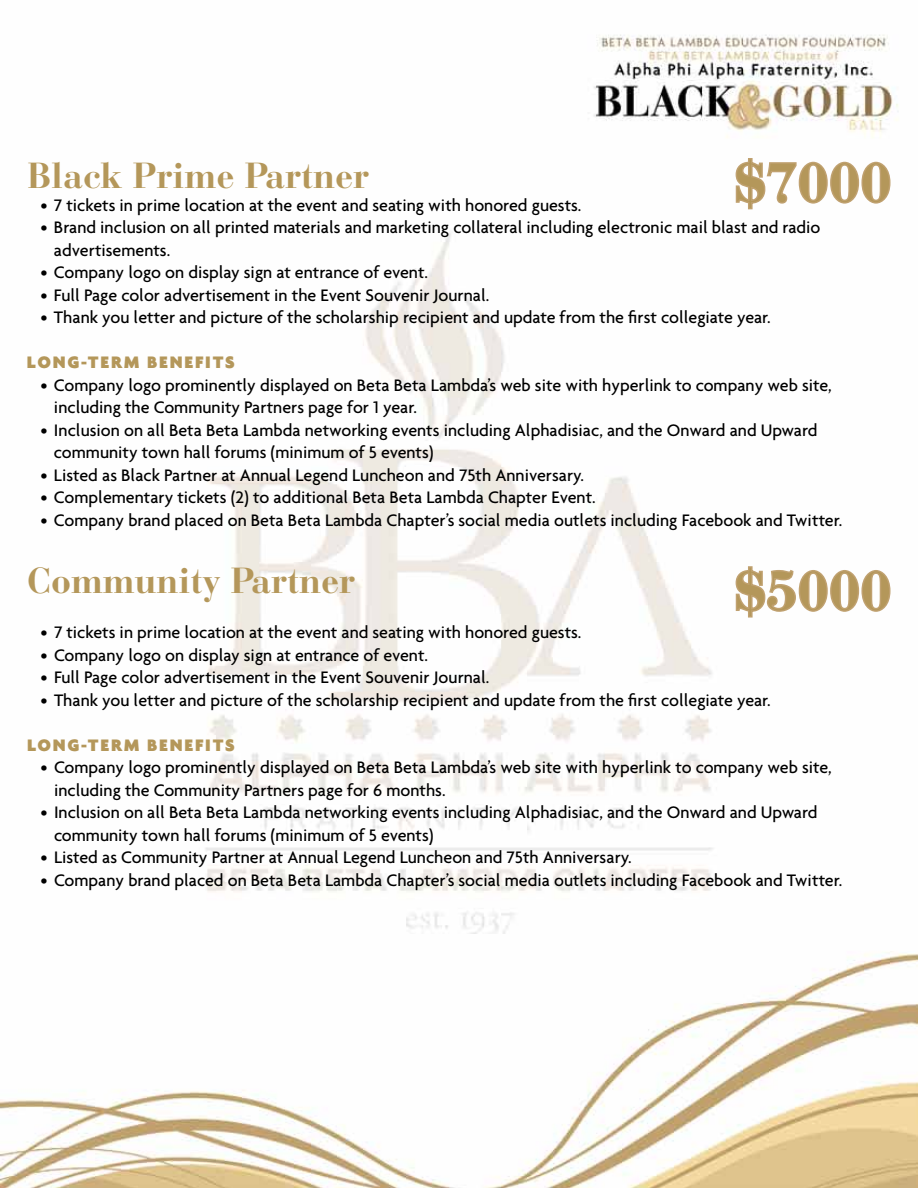
<style>
.page{position:relative;width:918px;height:1188px;background:#fff}
.page>*{position:absolute;margin:0;border:0;box-sizing:border-box;transform-origin:0 0}
.t1{font:700 54px "Bauer Bodoni Std";letter-spacing:.025em;color:#b4975a}
.t2{font:700 36px "Bauer Bodoni Std";color:#b4975a}
.t3{font:500 18px/22.5px "Agenda";color:#000}
.t4{font:900 18px "Agenda";letter-spacing:.1em;color:#b4975a}
</style>
<div class="page">
<img style="left:0;top:34px;width:918px;height:1154px">
<svg style="left:734px;top:157px;width:158px;height:54px"></svg>
<svg style="left:734px;top:565px;width:158px;height:54px"></svg>
<h1 class="t1" style="left:735px;top:150px;width:157px">$7000</h1>
<h2 class="t2" style="left:27px;top:154px;width:344px">Black Prime Partner</h2>
<p class="t3" style="left:40px;top:193px;width:543px">• 7 tickets in prime location at the event and seating with honored guests.</p>
<p class="t3" style="left:54px;top:216px;width:768px;text-indent:-14px">• Brand inclusion on all printed materials and marketing collateral including electronic mail blast and radio advertisements.</p>
<p class="t3" style="left:40px;top:261px;width:389px">• Company logo on display sign at entrance of event.</p>
<p class="t3" style="left:40px;top:283px;width:450px">• Full Page color advertisement in the Event Souvenir Journal.</p>
<p class="t3" style="left:40px;top:306px;width:732px">• Thank you letter and picture of the scholarship recipient and update from the first collegiate year.</p>
<p class="t4" style="left:27px;top:352px;width:209px">LONG-TERM BENEFITS</p>
<p class="t3" style="left:54px;top:373px;width:779px;text-indent:-14px">• Company logo prominently displayed on Beta Beta Lambda’s web site with hyperlink to company web site, including the Community Partners page for 1 year.</p>
<p class="t3" style="left:54px;top:418px;width:765px;text-indent:-14px">• Inclusion on all Beta Beta Lambda networking events including Alphadisiac, and the Onward and Upward community town hall forums (minimum of 5 events)</p>
<p class="t3" style="left:40px;top:463px;width:545px">• Listed as Black Partner at Annual Legend Luncheon and 75th Anniversary.</p>
<p class="t3" style="left:40px;top:486px;width:557px">• Complementary tickets (2) to additional Beta Beta Lambda Chapter Event.</p>
<p class="t3" style="left:40px;top:508px;width:803px">• Company brand placed on Beta Beta Lambda Chapter’s social media outlets including Facebook and Twitter.</p>
<h2 class="t2" style="left:27px;top:559px;width:330px">Community Partner</h2>
<p class="t3" style="left:40px;top:621px;width:543px">• 7 tickets in prime location at the event and seating with honored guests.</p>
<p class="t3" style="left:40px;top:643px;width:389px">• Company logo on display sign at entrance of event.</p>
<p class="t3" style="left:40px;top:666px;width:450px">• Full Page color advertisement in the Event Souvenir Journal.</p>
<p class="t3" style="left:40px;top:688px;width:732px">• Thank you letter and picture of the scholarship recipient and update from the first collegiate year.</p>
<p class="t4" style="left:27px;top:734px;width:209px">LONG-TERM BENEFITS</p>
<p class="t3" style="left:54px;top:756px;width:779px;text-indent:-14px">• Company logo prominently displayed on Beta Beta Lambda’s web site with hyperlink to company web site, including the Community Partners page for 6 months.</p>
<p class="t3" style="left:54px;top:801px;width:765px;text-indent:-14px">• Inclusion on all Beta Beta Lambda networking events including Alphadisiac, and the Onward and Upward community town hall forums (minimum of 5 events)</p>
<p class="t3" style="left:40px;top:846px;width:593px">• Listed as Community Partner at Annual Legend Luncheon and 75th Anniversary.</p>
<p class="t3" style="left:40px;top:868px;width:803px">• Company brand placed on Beta Beta Lambda Chapter’s social media outlets including Facebook and Twitter.</p>
<h1 class="t1" style="left:735px;top:559px;width:157px">$5000</h1>
</div>
